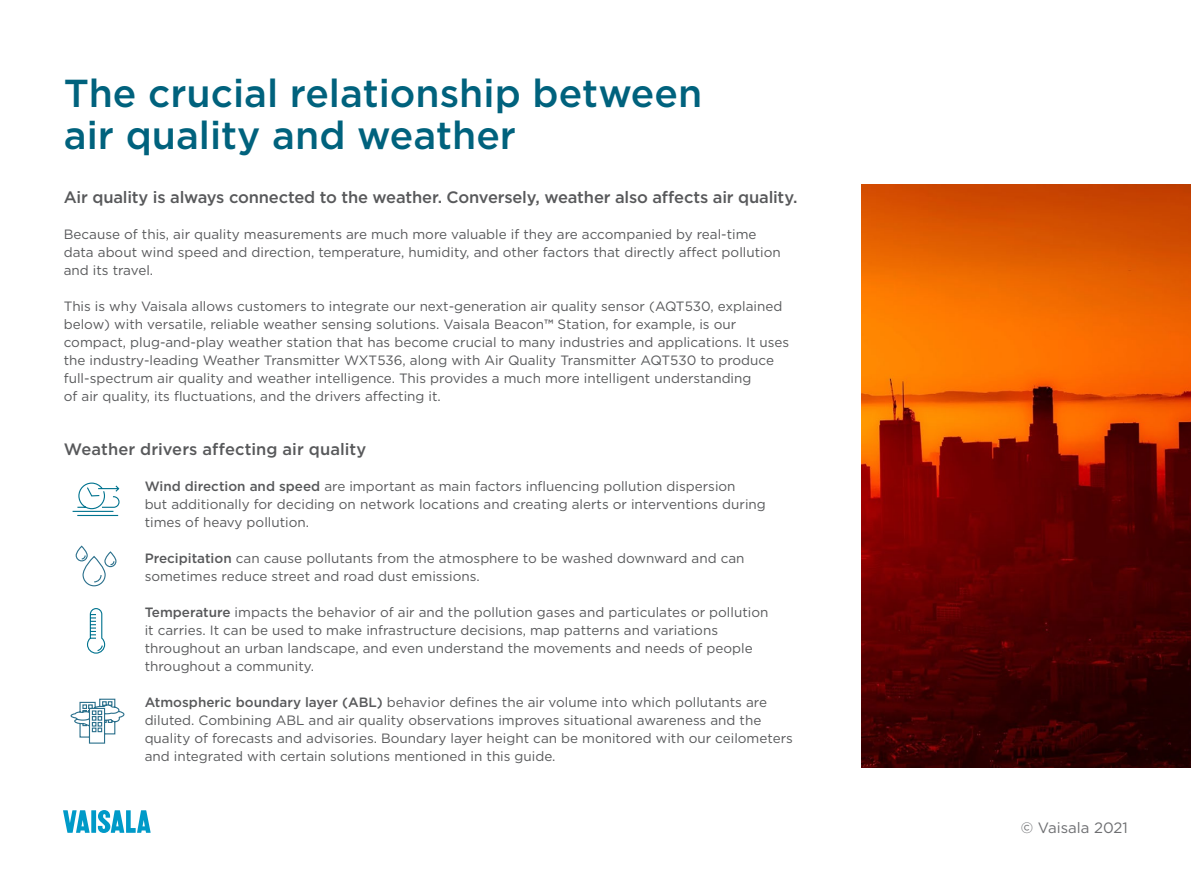
<style>
.page{position:relative;width:1191px;height:893px;background:#fff}
.page>*{position:absolute;margin:0;border:0;box-sizing:border-box;transform-origin:0 0}
.t1{font:500 39px/42px "Gotham";color:#00627d}
.t2{font:500 16.5px "Gotham";letter-spacing:-.01em;color:#58595b}
.t3{font:15px "Gotham";color:#6d6e71}
.t4{font:13.5px/18px "Gotham";color:#58595b}
.s1{font-weight:500}
</style>
<div class="page">
<svg style="left:63px;top:810px;width:27px;height:23px"></svg>
<div style="left:91px;top:810px;width:5px;height:23px;background:#009ac8"></div>
<svg style="left:98px;top:810px;width:53px;height:23px"></svg>
<svg style="left:72px;top:482px;width:48px;height:35px"></svg>
<svg style="left:75px;top:545px;width:42px;height:42px"></svg>
<svg style="left:87px;top:608px;width:19px;height:46px"></svg>
<svg style="left:70px;top:698px;width:55px;height:46px"></svg>
<img style="left:861px;top:185px;width:330px;height:583px">
<h1 class="t1" style="left:64px;top:71px;width:640px">The crucial relationship between air quality and weather</h1>
<p class="t2" style="left:64px;top:186px;width:735px">Air quality is always connected to the weather. Conversely, weather also affects air quality.</p>
<p class="t4" style="left:64px;top:224px;width:718px">Because of this, air quality measurements are much more valuable if they are accompanied by real-time data about wind speed and direction, temperature, humidity, and other factors that directly affect pollution and its travel.</p>
<p class="t4" style="left:64px;top:296px;width:727px">This is why Vaisala allows customers to integrate our next-generation air quality sensor (AQT530, explained below) with versatile, reliable weather sensing solutions. Vaisala Beacon<span class="s1">™</span> Station, for example, is our compact, plug-and-play weather station that has become crucial to many industries and applications. It uses the industry-leading Weather Transmitter WXT536, along with Air Quality Transmitter AQT530 to produce full-spectrum air quality and weather intelligence. This provides a much more intelligent understanding<br>of air quality, its fluctuations, and the drivers affecting it.</p>
<p class="t2" style="left:64px;top:438px;width:304px">Weather drivers affecting air quality</p>
<p class="t4" style="left:145px;top:476px;width:622px"><span class="s1">Wind direction and speed</span> are important as main factors influencing pollution dispersion<br>but additionally for deciding on network locations and creating alerts or interventions during times of heavy pollution.</p>
<p class="t4" style="left:145px;top:548px;width:601px"><span class="s1">Precipitation</span> can cause pollutants from the atmosphere to be washed downward and can sometimes reduce street and road dust emissions.</p>
<p class="t4" style="left:145px;top:602px;width:625px"><span class="s1">Temperature</span> impacts the behavior of air and the pollution gases and particulates or pollution it carries. It can be used to make infrastructure decisions, map patterns and variations throughout an urban landscape, and even understand the movements and needs of people throughout a community.</p>
<p class="t4" style="left:145px;top:692px;width:650px"><span class="s1">Atmospheric boundary layer (ABL)</span> behavior defines the air volume into which pollutants are diluted. Combining ABL and air quality observations improves situational awareness and the quality of forecasts and advisories. Boundary layer height can be monitored with our ceilometers and integrated with certain solutions mentioned in this guide.</p>
<p class="t3" style="left:1021px;top:818px;width:108px">© Vaisala 2021</p>
</div>
